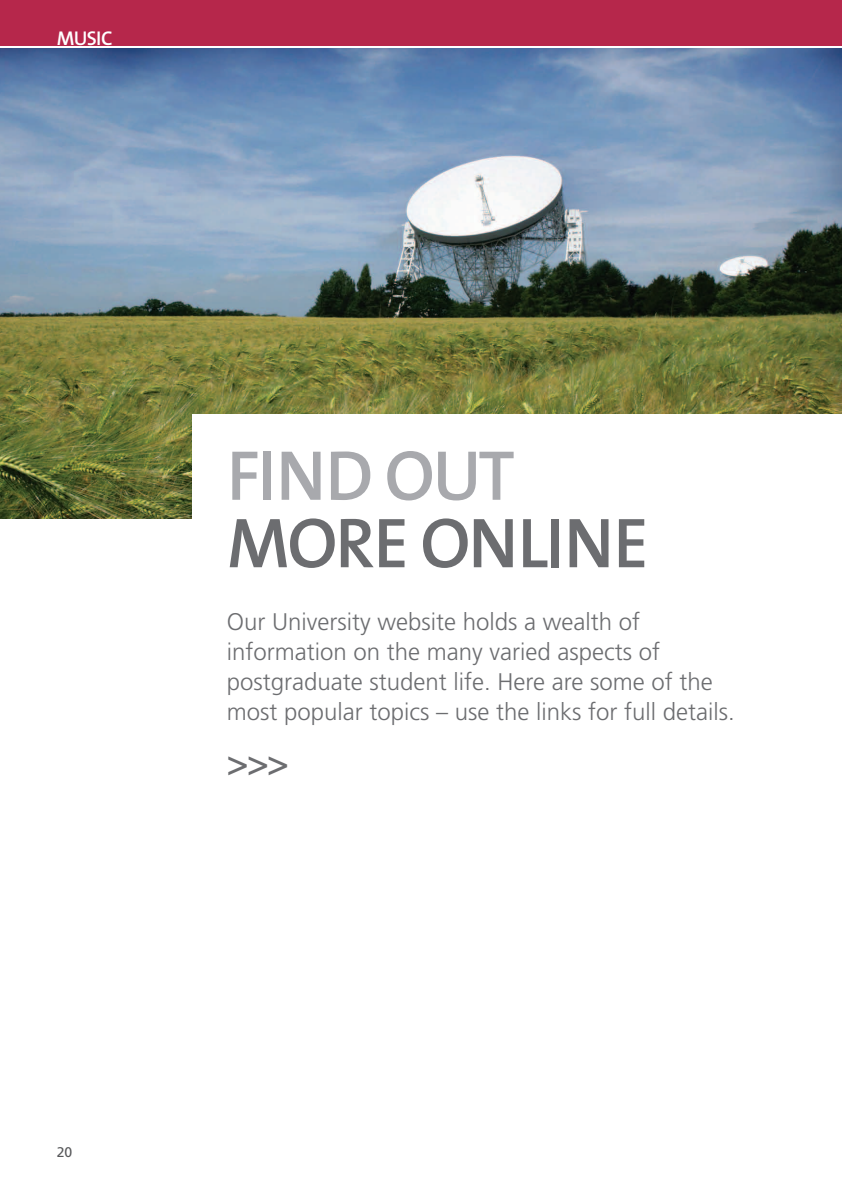
<style>
.page{position:relative;width:842px;height:1191px;background:#fff}
.page>*{position:absolute;margin:0;border:0;box-sizing:border-box;transform-origin:0 0}
.t1{font:600 71.2px/67.4px "The Sans";letter-spacing:-.03em;color:#6c6d70}
.intro_-_body{font:36.2px "Frutiger";color:#6c6d70}
.intro_-_body-2{font:300 24px/30px "Frutiger";color:#6c6d70}
.t2{font:600 20px "The Sans";letter-spacing:-.03em;color:#fff}
.t3{font:14px "Frutiger";color:#57585a}
.s1{color:#a8a9ad}
</style>
<div class="page">
<img style="left:0;top:48px;width:842px;height:471px">
<div style="left:193px;top:414px;width:649px;height:777px;background:#fff"></div>
<div style="left:0;top:0;width:842px;height:45px;background:#b6274b"></div>
<p class="t2" style="left:57px;top:22px;width:57px">MUSIC</p>
<p class="t3" style="left:57px;top:1143px;width:17px">20</p>
<p class="t1" style="left:227px;top:440px;width:423px"><span class="s1">FIND OUT<br></span>MORE ONLINE</p>
<p class="intro_-_body-2" style="left:227px;top:606px;width:510px">Our University website holds a wealth of information on the many varied aspects of postgraduate student life. Here are some of the most popular topics – use the links for full details.</p>
<p class="intro_-_body" style="left:227px;top:741px;width:64px">&gt;&gt;&gt;</p>
</div>
